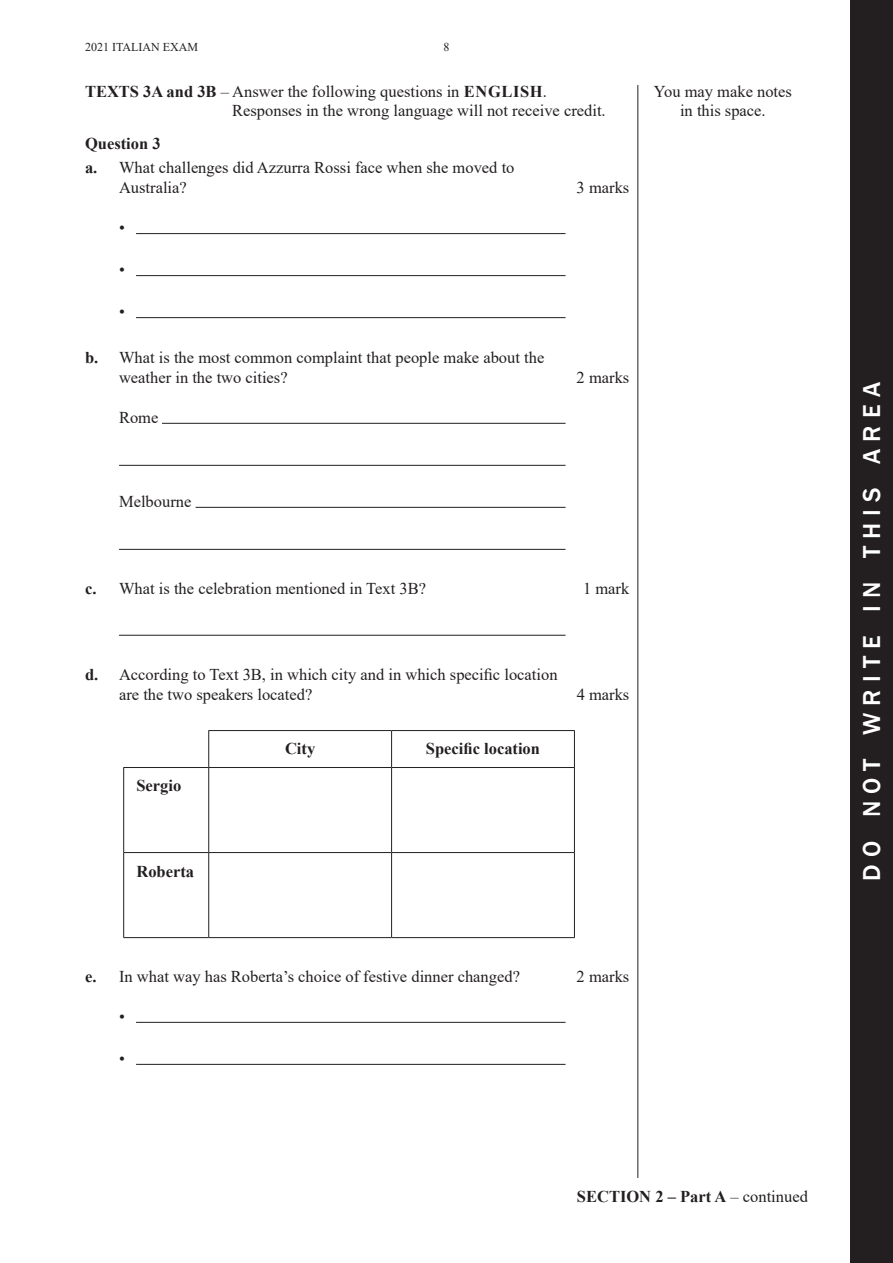
<style>
.page{position:relative;width:893px;height:1263px;background:#fff}
.page>*{position:absolute;margin:0;border:0;box-sizing:border-box;transform-origin:0 0}
.t1{font:500 25.2px "Franklin Gothic";letter-spacing:.285em;color:#fff}
.t2{font:16.5px/19.8px "Times New Roman";color:#231f20}
.t3{font:700 16.5px "Times New Roman";color:#231f20}
.t4{font:12px "Times New Roman";color:#231f20}
.s1{font-weight:700}
.s2{font-weight:400}
</style>
<div class="page">
<div style="left:850px;top:0;width:43px;height:1263px;background:#231f20"></div>
<hr style="left:136px;top:233px;width:430px;height:1px;background:#231f20">
<hr style="left:136px;top:275px;width:430px;height:1px;background:#231f20">
<hr style="left:136px;top:317px;width:430px;height:1px;background:#231f20">
<hr style="left:162px;top:423px;width:404px;height:1px;background:#231f20">
<hr style="left:119px;top:465px;width:447px;height:1px;background:#231f20">
<hr style="left:196px;top:507px;width:370px;height:1px;background:#231f20">
<hr style="left:119px;top:549px;width:447px;height:1px;background:#231f20">
<hr style="left:119px;top:635px;width:447px;height:1px;background:#231f20">
<hr style="left:136px;top:1022px;width:430px;height:1px;background:#231f20">
<hr style="left:136px;top:1064px;width:430px;height:1px;background:#231f20">
<hr style="left:208px;top:730px;width:184px;height:1px;background:#231f20">
<hr style="left:208px;top:731px;width:1px;height:36px;background:#231f20">
<hr style="left:392px;top:730px;width:183px;height:1px;background:#231f20">
<hr style="left:391px;top:731px;width:1px;height:36px;background:#231f20">
<hr style="left:574px;top:731px;width:1px;height:36px;background:#231f20">
<hr style="left:123px;top:767px;width:86px;height:1px;background:#231f20">
<hr style="left:123px;top:768px;width:1px;height:84px;background:#231f20">
<hr style="left:209px;top:767px;width:183px;height:1px;background:#231f20">
<hr style="left:208px;top:768px;width:1px;height:84px;background:#231f20">
<hr style="left:392px;top:767px;width:183px;height:1px;background:#231f20">
<hr style="left:391px;top:768px;width:1px;height:84px;background:#231f20">
<hr style="left:574px;top:768px;width:1px;height:84px;background:#231f20">
<hr style="left:123px;top:852px;width:86px;height:1px;background:#231f20">
<hr style="left:123px;top:853px;width:1px;height:84px;background:#231f20">
<hr style="left:209px;top:852px;width:183px;height:1px;background:#231f20">
<hr style="left:208px;top:853px;width:1px;height:84px;background:#231f20">
<hr style="left:392px;top:852px;width:183px;height:1px;background:#231f20">
<hr style="left:391px;top:853px;width:1px;height:84px;background:#231f20">
<hr style="left:574px;top:853px;width:1px;height:84px;background:#231f20">
<hr style="left:123px;top:937px;width:86px;height:1px;background:#231f20">
<hr style="left:209px;top:937px;width:183px;height:1px;background:#231f20">
<hr style="left:392px;top:937px;width:183px;height:1px;background:#231f20">
<hr style="left:638px;top:85px;width:1px;height:1093px;background:#231f20">
<p class="t4" style="left:85px;top:38px;width:115px">2021 ITALIAN EXAM</p>
<p class="t4" style="left:443px;top:38px;width:7px">8</p>
<p class="t2" style="left:85px;top:81px;width:392px"><span class="s1">TEXTS 3A and 3B</span> – Answer the following questions in <span class="s1">english</span></p>
<p class="t2" style="left:232px;top:81px;width:375px;text-indent:311px">.<br>Responses in the wrong language will not receive credit.</p>
<p class="t2" style="left:654px;top:81px;width:140px;text-align:center">You may make notes in this space.</p>
<p class="t2" style="left:85px;top:131px;width:431px;line-height:24px"><span class="s1">Question 3<br>a.</span> What challenges did Azzurra Rossi face when she moved to</p>
<p class="t2" style="left:119px;top:177px;width:69px">Australia?</p>
<p class="t2" style="left:577px;top:177px;width:54px">3 marks</p>
<p class="t2" style="left:119px;top:217px;width:7px">•</p>
<p class="t2" style="left:119px;top:259px;width:7px">•</p>
<p class="t2" style="left:119px;top:301px;width:7px">•</p>
<p class="t2" style="left:119px;top:347px;width:427px;text-indent:-34px"><span class="s1">b.</span> What is the most common complaint that people make about the weather in the two cities?</p>
<p class="t2" style="left:577px;top:367px;width:54px">2 marks</p>
<p class="t2" style="left:119px;top:407px;width:41px">Rome</p>
<p class="t2" style="left:119px;top:491px;width:74px">Melbourne</p>
<p class="t2" style="left:85px;top:578px;width:342px"><span class="s1">c.</span> What is the celebration mentioned in Text 3B?</p>
<p class="t2" style="left:583px;top:578px;width:48px">1 mark</p>
<p class="t2" style="left:119px;top:664px;width:440px;text-indent:-34px"><span class="s1">d.</span> According to Text 3B, in which city and in which specific location are the two speakers located?</p>
<p class="t3" style="left:136px;top:774px;width:46px">Sergio</p>
<p class="t3" style="left:285px;top:737px;width:32px">City</p>
<p class="t3" style="left:426px;top:737px;width:116px">Specific location</p>
<p class="t2" style="left:577px;top:684px;width:54px">4 marks</p>
<p class="t3" style="left:136px;top:859px;width:59px">Roberta</p>
<p class="t2" style="left:85px;top:966px;width:436px"><span class="s1">e.</span> In what way has Roberta’s choice of festive dinner changed?</p>
<p class="t2" style="left:577px;top:966px;width:54px">2 marks</p>
<p class="t2" style="left:119px;top:1006px;width:7px">•</p>
<p class="t2" style="left:119px;top:1048px;width:7px">•</p>
<p class="t3" style="left:577px;top:1185px;width:232px">SECTION 2 – Part A <span class="s2">– continued</span></p>
<h1 class="t1" style="left:856px;top:881px;width:500px;rotate:-90deg">do not write in this area</h1>
</div>
